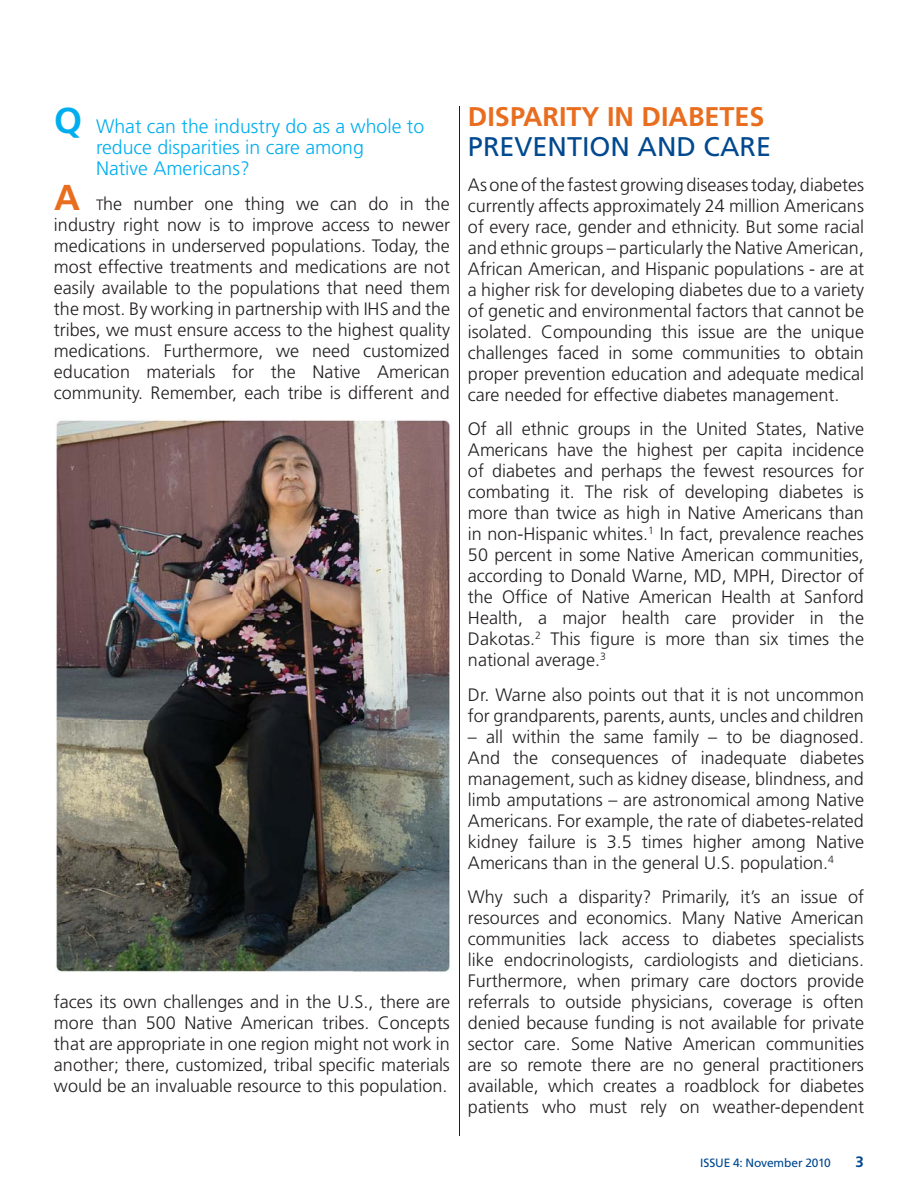
<style>
.page{position:relative;width:918px;height:1188px;background:#fff}
.page>*{position:absolute;margin:0;border:0;box-sizing:border-box;transform-origin:0 0}
.t1{font:700 36px "Frutiger LT Std";color:#e96d1f}
.t2{font:700 27px "Frutiger LT Std";color:#e96d1f}
.t3{font:27px "Frutiger LT Std";color:#004990}
.t4{font:300 19.5px/21px "Frutiger LT Std";color:#00aeef}
.t5{font:300 18px/21px "Frutiger LT Std";color:#231f20;text-align:justify}
.t6{font:700 15px "Frutiger LT Std";color:#004990}
.t7{font:12px "Frutiger LT Std";letter-spacing:-.015em;color:#004990}
.s1{font-weight:700;font-size:36px}
.s2{font-size:15px}
</style>
<div class="page">
<hr style="left:459px;top:106px;width:1px;height:1030px;background:#231f20">
<img style="left:55px;top:420px;width:395px;height:553px">
<p class="t4" style="left:96px;top:117px;width:330px;text-indent:-42px"><span class="s1">Q</span> What can the industry do as a whole to reduce disparities in care among<br>Native Americans?</p>
<h1 class="t1" style="left:54px;top:180px;width:27px">A</h1>
<p class="t5" style="left:54px;top:194px;width:398px;text-indent:42px"><span class="s2">T</span>he number one thing we can do in the industry right now is to improve access to newer medications in underserved populations. Today, the most effective treatments and medications are not easily available to the populations that need them the most. By working in partnership with IHS and the tribes, we must ensure access to the highest quality medications. Furthermore, we need customized education materials for the Native American community. Remember, each tribe is different and</p>
<p class="t5" style="left:54px;top:992px;width:398px">faces its own challenges and in the U.S., there are more than 500 Native American tribes. Concepts that are appropriate in one region might not work in another; there, customized, tribal specific materials would be an invaluable resource to this population.</p>
<h2 class="t2" style="left:468px;top:104px;width:298px">DISPARITY IN DIABETES</h2>
<h2 class="t3" style="left:468px;top:134px;width:305px">PREVENTION AND CARE</h2>
<p class="t5" style="left:468px;top:175px;width:398px">As one of the fastest growing diseases today, diabetes currently affects approximately 24 million Americans of every race, gender and ethnicity. But some racial and ethnic groups – particularly the Native American, African American, and Hispanic populations - are at a higher risk for developing diabetes due to a variety of genetic and environmental factors that cannot be isolated. Compounding this issue are the unique challenges faced in some communities to obtain proper prevention education and adequate medical care needed for effective diabetes management.</p>
<p class="t5" style="left:468px;top:420px;width:398px">Of all ethnic groups in the United States, Native Americans have the highest per capita incidence of diabetes and perhaps the fewest resources for combating it. The risk of developing diabetes is more than twice as high in Native Americans than in non-Hispanic whites.<sup>1</sup> In fact, prevalence reaches 50 percent in some Native American communities, according to Donald Warne, MD, MPH, Director of the Office of Native American Health at Sanford Health, a major health care provider in the Dakotas.<sup>2</sup> This figure is more than six times the national average.<sup>3</sup></p>
<p class="t5" style="left:468px;top:685px;width:398px">Dr. Warne also points out that it is not uncommon for grandparents, parents, aunts, uncles and children</p>
<p class="t5" style="left:468px;top:727px;width:398px">– all within the same family – to be diagnosed.<br>And the consequences of inadequate diabetes management, such as kidney disease, blindness, and limb amputations – are astronomical among Native Americans. For example, the rate of diabetes-related kidney failure is 3.5 times higher among Native Americans than in the general U.S. population.<sup>4</sup></p>
<p class="t5" style="left:468px;top:888px;width:398px">Why such a disparity? Primarily, it’s an issue of resources and economics. Many Native American communities lack access to diabetes specialists like endocrinologists, cardiologists and dieticians.<br>Furthermore, when primary care doctors provide referrals to outside physicians, coverage is often denied because funding is not available for private sector care. Some Native American communities are so remote there are no general practitioners available, which creates a roadblock for diabetes patients who must rely on weather-dependent</p>
<p class="t7" style="left:700px;top:1157px;width:132px">ISSUE 4: November 2010</p>
<p class="t6" style="left:856px;top:1154px;width:10px">3</p>
</div>
